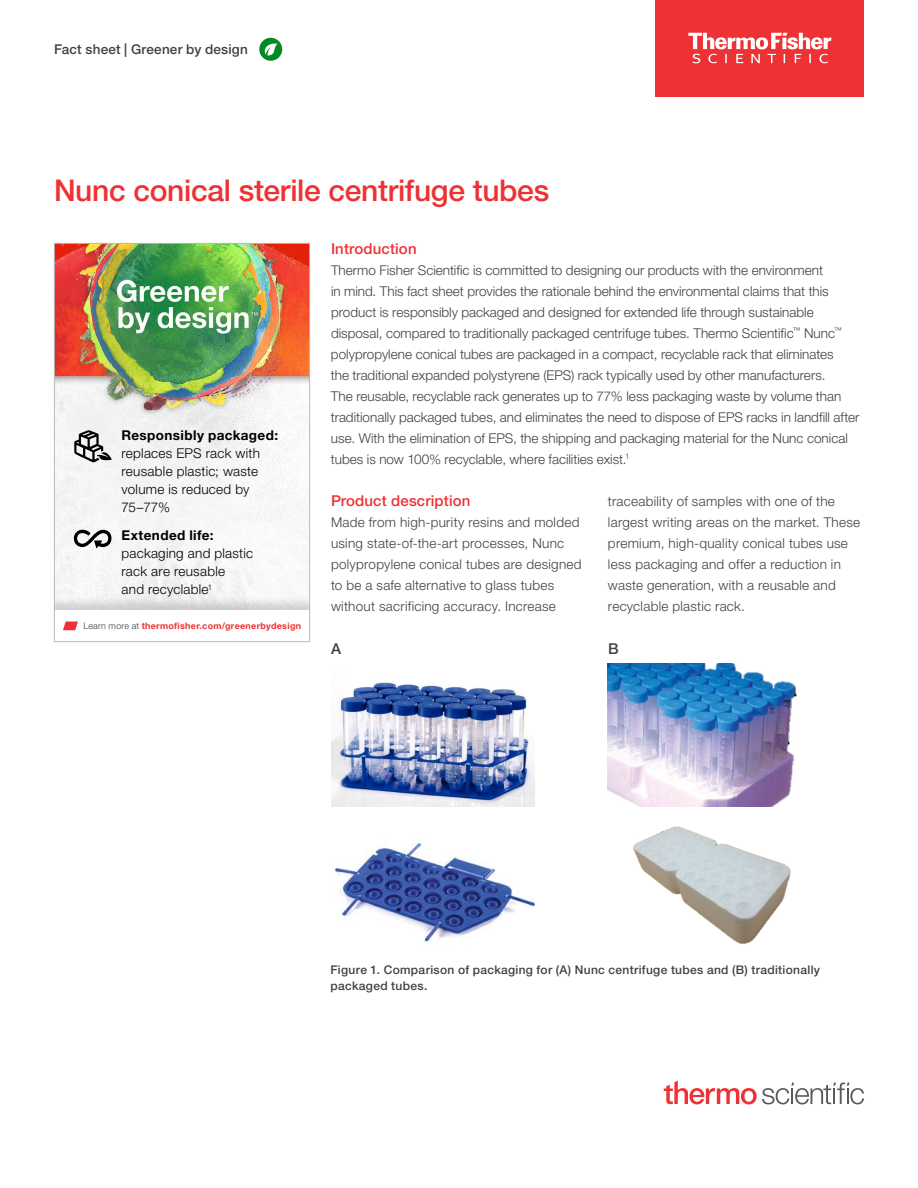
<style>
.page{position:relative;width:918px;height:1188px;background:#fff}
.page>*{position:absolute;margin:0;border:0;box-sizing:border-box;transform-origin:0 0}
.t1{font:500 30px "Helvetica Neue LTW1 G";letter-spacing:-.01em;color:#ee3134}
.t2{font:500 15px "Helvetica Neue LTW1 G";letter-spacing:.01em;color:#ee3134}
.t3{font:500 15px "Helvetica Neue LTW1 G";color:#414042}
.t4{font:300 13.5px/21px "Helvetica Neue LTW1 G";color:#414042}
.t5{font:300 13.5px/21px "Helvetica Neue LTW1 G";letter-spacing:.02em;color:#414042}
.t6{font:300 13.5px/18px "Helvetica Neue LTW1 G";letter-spacing:.02em;color:#000}
.t7{font:700 13.5px "Helvetica Neue LTW1 G";letter-spacing:.03em;color:#000}
.t8{font:500 13.5px "Helvetica Neue LTW1 G";letter-spacing:.015em;color:#414042}
.t9{font:500 12px/15.8px "Helvetica Neue LTW1 G";letter-spacing:.025em;color:#414042}
.t10{font:700 9px "Helvetica Neue LTW1 G";letter-spacing:.035em;color:#ee3134}
.s1{font-weight:300;color:#414042}
</style>
<div class="page">
<img style="left:54px;top:243px;width:256px;height:399px">
<div style="left:259px;top:38px;width:23px;height:23px;background:#008a1f;border-radius:50%"></div>
<svg style="left:264px;top:43px;width:13px;height:13px"></svg>
<svg style="left:74px;top:430px;width:38px;height:32px"></svg>
<img style="left:331px;top:682px;width:204px;height:124px">
<img style="left:334px;top:843px;width:201px;height:99px">
<img style="left:608px;top:663px;width:189px;height:143px">
<img style="left:633px;top:826px;width:158px;height:118px">
<svg style="left:74px;top:530px;width:37px;height:18px"></svg>
<svg style="left:664px;top:1081px;width:200px;height:23px"></svg>
<div style="left:656px;top:0;width:208px;height:96px;background:#ee3134"></div>
<svg style="left:688px;top:33px;width:143px;height:30px"></svg>
<p class="t8" style="left:54px;top:41px;width:195px">Fact sheet | Greener by design</p>
<h1 class="t1" style="left:54px;top:173px;width:497px">Nunc conical sterile centrifuge tubes</h1>
<p class="t7" style="left:122px;top:426px;width:158px">Responsibly packaged:</p>
<p class="t6" style="left:122px;top:444px;width:140px">replaces EPS rack with reusable plastic; waste volume is reduced by<br>75–77%</p>
<p class="t7" style="left:122px;top:527px;width:94px">Extended life:</p>
<p class="t6" style="left:122px;top:544px;width:133px">packaging and plastic rack are reusable<br>and recyclable<sup>1</sup></p>
<p class="t10" style="left:83px;top:620px;width:219px"><span class="s1">Learn more at</span> thermofisher.com/greenerbydesign</p>
<p class="t2" style="left:331px;top:239px;width:87px">Introduction</p>
<p class="t4" style="left:331px;top:259px;width:530px">Thermo Fisher Scientific is committed to designing our products with the environment<br>in mind. This fact sheet provides the rationale behind the environmental claims that this product is responsibly packaged and designed for extended life through sustainable disposal, compared to traditionally packaged centrifuge tubes. Thermo Scientific<sup>™</sup> Nunc<sup>™ </sup>polypropylene conical tubes are packaged in a compact, recyclable rack that eliminates<br>the traditional expanded polystyrene (EPS) rack typically used by other manufacturers.<br>The reusable, recyclable rack generates up to 77% less packaging waste by volume than traditionally packaged tubes, and eliminates the need to dispose of EPS racks in landfill after use. With the elimination of EPS, the shipping and packaging material for the Nunc conical tubes is now 100% recyclable, where facilities exist.<sup>1</sup></p>
<p class="t2" style="left:331px;top:491px;width:141px">Product description</p>
<p class="t5" style="left:331px;top:511px;width:252px">Made from high-purity resins and molded using state-of-the-art processes, Nunc polypropylene conical tubes are designed to be a safe alternative to glass tubes without sacrificing accuracy. Increase</p>
<p class="t5" style="left:608px;top:490px;width:254px">traceability of samples with one of the largest writing areas on the market. These premium, high-quality conical tubes use less packaging and offer a reduction in waste generation, with a reusable and recyclable plastic rack.</p>
<p class="t3" style="left:331px;top:640px;width:12px">A</p>
<p class="t3" style="left:608px;top:640px;width:12px">B</p>
<p class="t9" style="left:330px;top:962px;width:491px">Figure 1. Comparison of packaging for (A) Nunc centrifuge tubes and (B) traditionally packaged tubes.</p>
</div>
